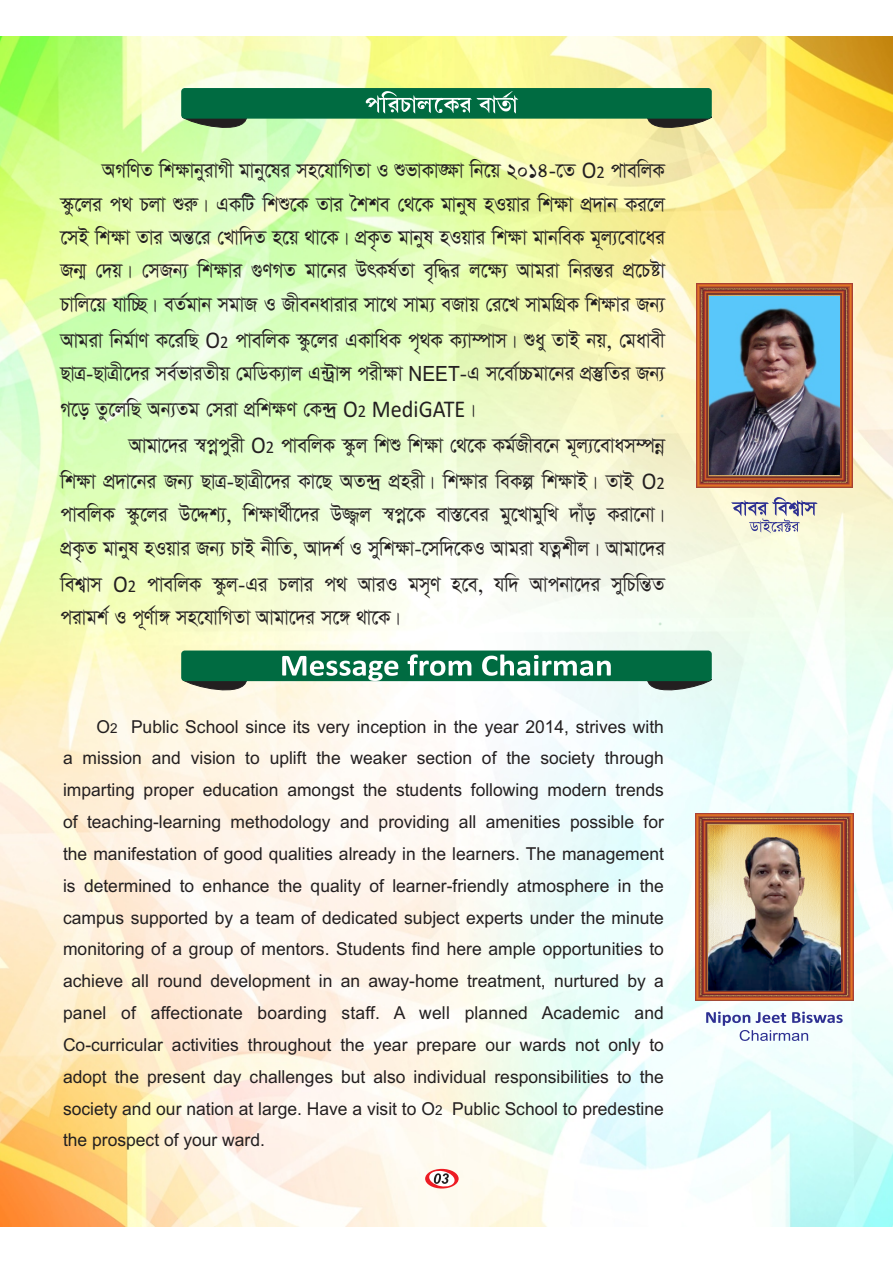
<style>
.page{position:relative;width:893px;height:1263px;background:#fff}
.page>*{position:absolute;margin:0;border:0;box-sizing:border-box;transform-origin:0 0}
.t1{font:24.15px/33.5px "Sutonny MJ";color:#231f20;scale:.92 1}
.t2{font:24.15px "Sutonny MJ";color:#cce7d3;scale:.92 1}
.t3{font:17.85px/31.8px "Arial";color:#231f20;text-align:justify}
.s1{font-family:"Calibri"}
.s2{font-family:"Calibri";font-size:18px}
.s3{font-family:"Arial";font-size:21px}
.s4{font-size:13.65px}
</style>
<div class="page">
<img style="left:0;top:36px;width:893px;height:1191px">
<div style="left:425px;top:1169px;width:34px;height:19px;background:#ed1c24;border-radius:50%"></div>
<svg style="left:428px;top:1170px;width:27px;height:17px"></svg>
<img style="left:696px;top:284px;width:157px;height:203px">
<img style="left:710px;top:296px;width:129px;height:178px">
<svg style="left:731px;top:497px;width:87px;height:36px;background:#cccbc7"></svg>
<img style="left:695px;top:813px;width:159px;height:188px">
<svg style="left:706px;top:1012px;width:137px;height:29px"></svg>
<img style="left:708px;top:837px;width:132px;height:153px">
<svg style="left:181px;top:117px;width:67px;height:20px"></svg>
<svg style="left:646px;top:116px;width:67px;height:21px"></svg>
<div style="left:181px;top:88px;width:531px;height:31px;background:#006b41;border-radius:4px"></div>
<svg style="left:181px;top:679px;width:67px;height:20px"></svg>
<svg style="left:646px;top:678px;width:67px;height:21px"></svg>
<div style="left:181px;top:650px;width:531px;height:31px;background:#006b41;border-radius:4px"></div>
<svg style="left:366px;top:91px;width:152px;height:23px"></svg>
<svg style="left:282px;top:654px;width:329px;height:27px"></svg>
<p class="t1" style="left:60px;top:154px;width:658px;text-align:justify;text-indent:42px">AMWYZ WKŸVBYIVMX GVBY‡LI MN‡HVWMZV I ÏFVKV•ŸV WB‡Q 2014-‡Z <span class="s1">O</span><span class="s2">2</span> CVEWJK ¯‹Z‡JI C_ PJV ÏIÆ| GKWU WKÏ‡K ZVI ˆKKE †_‡K GVBYL NIQVI WKŸV CÖ`VB KI‡J ‡MB WKŸV ZVI AŠÍ‡I †LVW`Z N‡Q _V‡K| CÖK…Z GVBYL NIQVI WKŸV GVBWEK G~J¨‡EV‡AI RB¥ †`Q| †MRB¨ WKŸVI ¸YMZ GV‡BI DRKL©ZV E„W×I J‡Ÿ¨ AVGIV WBIŠÍI CÖ‡PÓV PVWJ‡Q HVW”Q| EZ©GVB MGVR I RXEBAVIVI MV‡_ MVG¨ ERVQ †I‡L MVGWMÖK WKŸVI RB¨</p>
<h1 class="t1" style="left:60px;top:324px;width:658px">AVGIV WBG©VY K‡IWQ <span class="s1">O</span><span class="s2">2</span> CVEWJK ¯‹Z‡JI GKVWAK C„_K K¨V¤ÚVM| ÏAYZVB BQ, †GAVEX<br>QVÎ-QVÎX‡`I ME©FVIZXQ †GWWK¨VJ G›UªVÝ CIXŸV <span class="s3">NEET</span>-G M‡EV©”PGV‡BI CÖ¯‘WZI RB¨</h1>
<h1 class="t1" style="left:60px;top:393px;width:453px">M‡O ZZ‡JWQ AB¨ZG †MIV CÖWKŸY †K›`ª <span class="s1">O</span><span class="s2">2</span> <span class="s1">MediGATE</span>|</h1>
<h1 class="t1" style="left:129px;top:429px;width:584px">AVGV‡`I ¯^CŒCYIX <span class="s1">O</span><span class="s2">2</span> CVEWJK ¯‹ZJ WKÏ WKŸV †_‡K KG©RXE‡B G~J¨‡EVAM¤ÚBŒ</h1>
<h1 class="t1" style="left:60px;top:465px;width:658px">WKŸV CÖ`V‡BI RB¨ QVÎ-QVÎX‡`I KV‡Q AZ›`ª CÖNIX| WKŸVI WEKÍ WKŸVB| ZVB <span class="s1">O</span><span class="s2">2</span></h1>
<h1 class="t1" style="left:60px;top:498px;width:658px">CVEWJK ¯‹Z‡JI D‡ÏK¨, WKŸV_©X‡`I D¾¡J ¯^CŒ‡K EV¯Í‡EI GY‡LVGYWL `VUO KIV‡BV|<br>CÖK…Z GVBYL NIQVI RB¨ PVB BXWZ, AV`K© I MYWKŸV-‡MW`‡KI AVGIV HZŒKXJ| AVGV‡`I</h1>
<h1 class="t1" style="left:60px;top:568px;width:658px">WEK¦VM <span class="s1">O</span><span class="s2">2</span> CVEWJK ¯‹ZJ-GI PJVI C_ AVII GM„Y N‡E, HW` AVCBV‡`I MYWPWŠÍZ<br>CIVGK© I C~Y©V½ MN‡HVWMZV AVGV‡`I M‡½ _V‡K|</h1>
<h1 class="t2" style="left:659px;top:398px;width:8px">.</h1>
<h1 class="t2" style="left:657px;top:606px;width:8px">.</h1>
<p class="t3" style="left:63px;top:712px;width:602px;text-indent:34px">O<span class="s4">2</span> Public School since its very inception in the year 2014, strives with a mission and vision to uplift the weaker section of the society through imparting proper education amongst the students following modern trends of teaching-learning methodology and providing all amenities possible for the manifestation of good qualities already in the learners. The management is determined to enhance the quality of learner-friendly atmosphere in the campus supported by a team of dedicated subject experts under the minute monitoring of a group of mentors. Students find here ample opportunities to achieve all round development in an away-home treatment, nurtured by a panel of affectionate boarding staff. A well planned Academic and Co-curricular activities throughout the year prepare our wards not only to adopt the present day challenges but also individual responsibilities to the society and our nation at large. Have a visit to O<span class="s4">2</span> Public School to predestine the prospect of your ward.</p>
</div>
